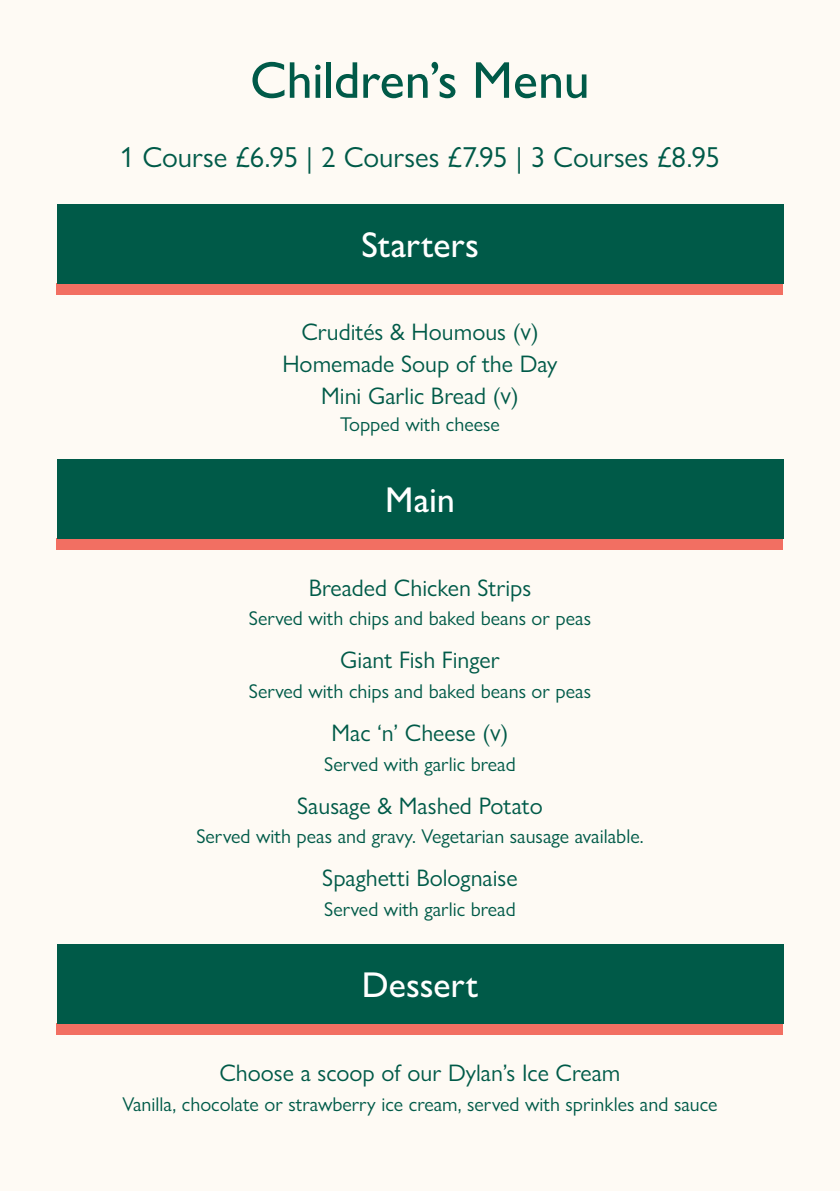
<style>
.page{position:relative;width:840px;height:1191px;background:#fff}
.page>*{position:absolute;margin:0;border:0;box-sizing:border-box;transform-origin:0 0}
.t1{font:500 52px "Gill Sans Nova";letter-spacing:-.01em;color:#005a48}
.t2{font:500 36px "Gill Sans Nova";color:#fff}
.t3{font:29px "Gill Sans Nova";letter-spacing:-.005em;color:#005a48}
.t4{font:24px/31.6px "Gill Sans Nova";color:#005a48;text-align:center}
.t5{font:20px "Gill Sans Nova";color:#005a48}
</style>
<div class="page">
<div style="left:0;top:0;width:839px;height:1191px;background:#fefaf4"></div>
<div style="left:57px;top:283px;width:725px;height:11px;background:#f26f62"></div>
<div style="left:57px;top:538px;width:725px;height:11px;background:#f26f62"></div>
<div style="left:57px;top:1023px;width:725px;height:12px;background:#f26f62"></div>
<div style="left:57px;top:204px;width:725px;height:79px;background:#005a48"></div>
<div style="left:57px;top:459px;width:725px;height:79px;background:#005a48"></div>
<div style="left:57px;top:944px;width:725px;height:79px;background:#005a48"></div>
<h1 class="t1" style="left:250px;top:48px;width:341px">Children’s Menu</h1>
<h3 class="t3" style="left:120px;top:139px;width:601px">1 Course £6.95 | 2 Courses £7.95 | 3 Courses £8.95</h3>
<h2 class="t2" style="left:361px;top:222px;width:119px">Starters</h2>
<p class="t4" style="left:282px;top:316px;width:276px">Crudités &amp; Houmous (v)<br>Homemade Soup of the Day<br>Mini Garlic Bread (v)</p>
<p class="t5" style="left:340px;top:411px;width:161px">Topped with cheese</p>
<h2 class="t2" style="left:385px;top:477px;width:71px">Main</h2>
<p class="t4" style="left:308px;top:571px;width:224px">Breaded Chicken Strips</p>
<p class="t5" style="left:249px;top:606px;width:343px">Served with chips and baked beans or peas</p>
<p class="t4" style="left:340px;top:644px;width:161px">Giant Fish Finger</p>
<p class="t5" style="left:249px;top:679px;width:343px">Served with chips and baked beans or peas</p>
<p class="t4" style="left:331px;top:716px;width:178px">Mac ‘n’ Cheese (v)</p>
<p class="t5" style="left:324px;top:751px;width:193px">Served with garlic bread</p>
<p class="t4" style="left:297px;top:789px;width:247px">Sausage &amp; Mashed Potato</p>
<p class="t5" style="left:196px;top:824px;width:448px">Served with peas and gravy. Vegetarian sausage available.</p>
<p class="t4" style="left:322px;top:862px;width:197px">Spaghetti Bolognaise</p>
<p class="t5" style="left:324px;top:897px;width:193px">Served with garlic bread</p>
<h2 class="t2" style="left:361px;top:963px;width:118px">Dessert</h2>
<p class="t4" style="left:219px;top:1056px;width:402px">Choose a scoop of our Dylan’s Ice Cream</p>
<p class="t5" style="left:122px;top:1091px;width:596px">Vanilla, chocolate or strawberry ice cream, served with sprinkles and sauce</p>
</div>
